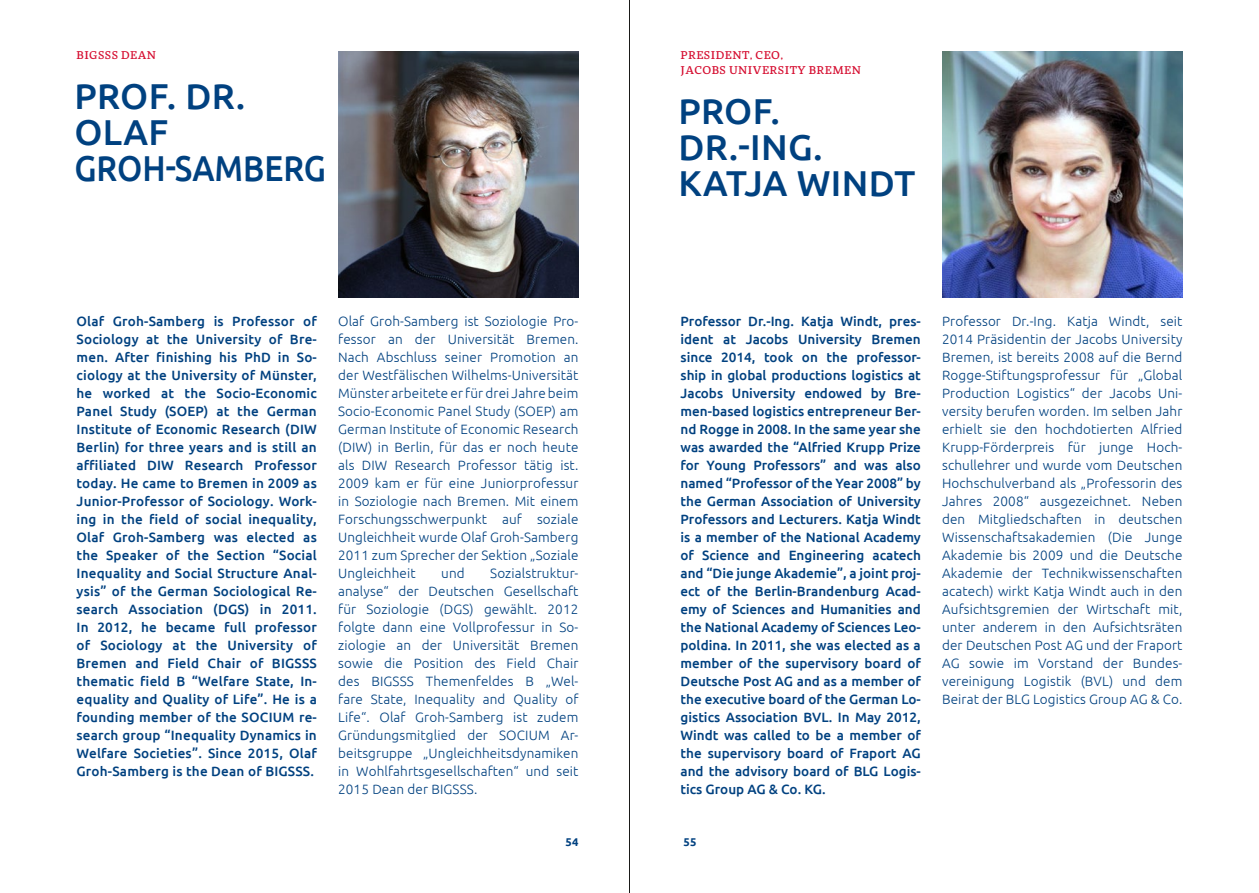
<style>
.page{position:relative;width:1259px;height:893px;background:#fff}
.page>*{position:absolute;margin:0;border:0;box-sizing:border-box;transform-origin:0 0}
.t1{font:500 36px/36px "Ubuntu";letter-spacing:.005em;color:#004180}
.t2{font:500 13.5px/18px "Ubuntu";letter-spacing:.015em;color:#004180;text-align:justify}
.t3{font:300 13.5px/18px "Ubuntu";letter-spacing:.01em;color:#004180;text-align:justify}
.t4{font:600 11.25px/15px "St Marie";letter-spacing:.04em;color:#d50c2f}
.t5{font:700 11.25px "Ubuntu";color:#004180}
</style>
<div class="page">
<img style="left:338px;top:51px;width:240px;height:247px">
<img style="left:942px;top:51px;width:240px;height:247px">
<hr style="left:629px;top:0;width:1px;height:893px;background:#1a1a18">
<p class="t4" style="left:77px;top:48px;width:81px">BIGSSS DEAN</p>
<p class="t4" style="left:680px;top:48px;width:182px">PRESIDENT, CEO,<br>JACOBS UNIVERSITY BREMEN</p>
<h1 class="t1" style="left:74px;top:77px;width:253px">PROF. DR.<br>OLAF<br>GROH-SAMBERG</h1>
<p class="t2" style="left:77px;top:312px;width:242px">Olaf Groh-Samberg is Professor of Sociology at the University of Bre&shy;men. After finishing his PhD in So&shy;ciology at the University of Münster, he worked at the Socio-Economic Panel Study (SOEP) at the German Institute of Economic Research (DIW Berlin) for three years and is still an affiliated DIW Research Professor today. He came to Bremen in 2009 as Junior-Professor of Sociology. Work&shy;ing in the field of social inequality, Olaf Groh-Samberg was elected as the Speaker of the Section “Social Inequality and Social Structure Anal&shy;ysis” of the German Sociological Re&shy;search Association (DGS) in 2011.<br>In 2012, he became full professor of Sociology at the University of Bremen and Field Chair of BIGSSS thematic field B “Welfare State, In&shy;equality and Quality of Life”. He is a founding member of the SOCIUM re&shy;search group “Inequality Dynamics in Welfare Societies”. Since 2015, Olaf Groh-Samberg is the Dean of BIGSSS.</p>
<p class="t3" style="left:338px;top:312px;width:242px">Olaf Groh-Samberg ist Soziologie Pro&shy;fessor an der Universität Bremen.<br>Nach Abschluss seiner Promotion an der Westfälischen Wilhelms-Universität Münster arbeitete er für drei Jahre beim Socio-Economic Panel Study (SOEP) am German Institute of Economic Research (DIW) in Berlin, für das er noch heute als DIW Research Professor tätig ist.<br>2009 kam er für eine Juniorprofessur in Soziologie nach Bremen. Mit einem Forschungsschwerpunkt auf soziale Ungleichheit wurde Olaf Groh-Samberg 2011 zum Sprecher der Sektion „Soziale Ungleichheit</p>
<p class="t3" style="left:338px;top:564px;width:242px;text-indent:152px">Sozialstruktur&shy;analyse“ der Deutschen Gesellschaft für Soziologie (DGS) gewählt. 2012 folgte dann eine Vollprofessur in So&shy;ziologie an der Universität Bremen sowie die Position des Field Chair des BIGSSS Themenfeldes B „Wel&shy;fare State, Inequality and Quality of Life“. Olaf Groh-Samberg ist zudem Gründungsmitglied der SOCIUM Ar&shy;beitsgruppe „Ungleichheitsdynamiken in Wohlfahrtsgesellschaften“ und seit 2015 Dean der BIGSSS.</p>
<p class="t3" style="left:441px;top:564px;width:25px">und</p>
<h1 class="t1" style="left:678px;top:92px;width:238px">PROF.<br>DR.-ING.<br>KATJA WINDT</h1>
<p class="t2" style="left:680px;top:312px;width:242px">Professor Dr.-Ing. Katja Windt, pres&shy;ident at Jacobs University Bremen since 2014, took on the professor&shy;ship in global productions logistics at Jacobs University endowed by Bre&shy;men-based logistics entrepreneur Ber&shy;nd Rogge in 2008. In the same year she was awarded the “Alfried Krupp Prize for Young Professors” and was also named “Professor of the Year 2008” by the German Association of University Professors and Lecturers. Katja Windt is a member of the National Academy of Science and Engineering acatech and “Die junge Akademie”, a joint proj&shy;ect of the Berlin-Brandenburg Acad&shy;emy of Sciences and Humanities and the National Academy of Sciences Leo&shy;poldina. In 2011, she was elected as a member of the supervisory board of Deutsche Post AG and as a member of the executive board of the German Lo&shy;gistics Association BVL. In May 2012, Windt was called to be a member of the supervisory board of Fraport AG and the advisory board of BLG Logis&shy;tics Group AG &amp; Co. KG.</p>
<p class="t3" style="left:942px;top:312px;width:242px">Professor Dr.-Ing. Katja Windt, seit 2014 Präsidentin der Jacobs University Bremen, ist bereits 2008 auf die Bernd Rogge-Stiftungsprofessur für „Global Production Logistics“ der Jacobs Uni&shy;versity berufen worden. Im selben Jahr erhielt sie den hochdotierten Alfried Krupp-Förderpreis für junge Hoch&shy;schullehrer und wurde vom Deutschen Hochschulverband als „Professorin des Jahres 2008“ ausgezeichnet. Neben den Mitgliedschaften in deutschen Wissenschaftsakademien (Die Junge Akademie bis 2009 und die Deutsche Akademie der Technikwissenschaften acatech) wirkt Katja Windt auch in den Aufsichtsgremien der Wirtschaft mit, unter anderem in den Aufsichtsräten der Deutschen Post AG und der Fraport AG sowie im Vorstand der Bundes&shy;vereinigung Logistik (BVL) und dem Beirat der BLG Logistics Group AG &amp; Co.</p>
<p class="t5" style="left:565px;top:835px;width:15px">54</p>
<p class="t5" style="left:683px;top:835px;width:15px">55</p>
</div>
